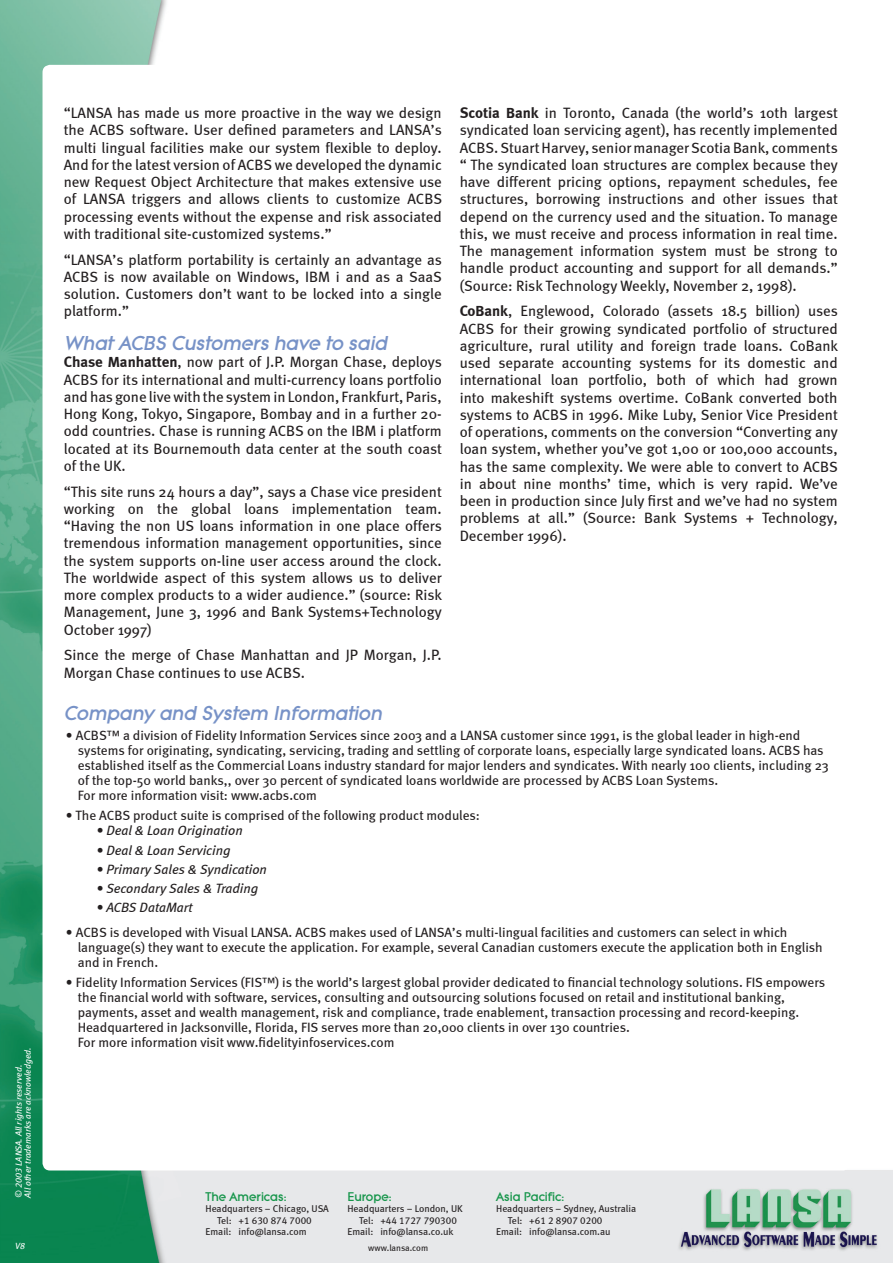
<style>
.page{position:relative;width:893px;height:1263px;background:#fff}
.page>*{position:absolute;margin:0;border:0;box-sizing:border-box;transform-origin:0 0}
.t1{font:italic 800 21px "Litera EF";color:#7792c7}
.t2{font:15px/17.2px "Meta";color:#231f20;text-align:justify}
.t3{font:13.5px/15px "Meta";color:#231f20}
.t4{font:italic 13.5px "Meta";color:#231f20}
.t5{font:800 13.2px "Litera EF";color:#18964c}
.t6{font:9.9px "Meta Book LF";color:#231f20}
.t7{font:italic 9px/9px "Meta Book LF";color:#fff}
.t8{font:9px "Meta Book LF";letter-spacing:-.005em;color:#231f20}
.t9{font:italic 9px "Meta Book LF";color:#fff;scale:.96 1}
.s1{font-weight:700}
</style>
<div class="page">
<img style="left:0;top:0;width:893px;height:1263px">
<div style="left:43px;top:65px;width:807px;height:1105px;background:#fff;border-radius:8px"></div>
<p class="t7" style="left:14px;top:1197px;width:152px;rotate:-90deg">© 2003 LANSA. All rights reserved.<br>All other trademarks are acknowledged.</p>
<p class="t9" style="left:15px;top:1240px;width:14px">V8</p>
<p class="t2" style="left:64px;top:104px;width:380px">“LANSA has made us more proactive in the way we design the ACBS software. User defined parameters and LANSA’s multi lingual facilities make our system flexible to deploy.<br>And for the latest version of ACBS we developed the dynamic new Request Object Architecture that makes extensive use of LANSA triggers and allows clients to customize ACBS processing events without the expense and risk associated with traditional site-customized systems.”</p>
<p class="t2" style="left:64px;top:251px;width:380px">“LANSA’s platform portability is certainly an advantage as ACBS is now available on Windows, IBM i and as a SaaS solution. Customers don’t want to be locked into a single platform.”</p>
<h1 class="t1" style="left:64px;top:331px;width:329px">WhatACBS Customers have to said</h1>
<p class="t2" style="left:64px;top:353px;width:380px"><span class="s1">Chase Manhatten</span>, now part of J.P. Morgan Chase, deploys ACBS for its international and multi-currency loans portfolio and has gone live with the system in London, Frankfurt, Paris, Hong Kong, Tokyo, Singapore, Bombay and in a further 20- odd countries. Chase is running ACBS on the IBM i platform located at its Bournemouth data center at the south coast of the UK.</p>
<p class="t2" style="left:64px;top:483px;width:380px">“This site runs 24 hours a day”, says a Chase vice president working on the global loans implementation team. “Having the non US loans information in one place offers tremendous information management opportunities, since the system supports on-line user access around the clock.<br>The worldwide aspect of this system allows us to deliver more complex products to a wider audience.” (source: Risk Management, June 3, 1996 and Bank Systems+Technology October 1997)</p>
<p class="t2" style="left:64px;top:646px;width:379px">Since the merge of Chase Manhattan and JP Morgan, J.P.<br>Morgan Chase continues to use ACBS.</p>
<p class="t2" style="left:460px;top:104px;width:380px"><span class="s1">Scotia Bank</span> in Toronto, Canada (the world’s 10th largest syndicated loan servicing agent), has recently implemented ACBS. Stuart Harvey, senior manager Scotia Bank, comments “ The syndicated loan structures are complex because they have different pricing options, repayment schedules, fee structures, borrowing instructions and other issues that depend on the currency used and the situation. To manage this, we must receive and process information in real time.<br>The management information system must be strong to handle product accounting and support for all demands.” (Source: Risk Technology Weekly, November 2, 1998).</p>
<p class="t2" style="left:460px;top:302px;width:380px"><span class="s1">CoBank</span>, Englewood, Colorado (assets 18.5 billion) uses ACBS for their growing syndicated portfolio of structured agriculture, rural utility and foreign trade loans. CoBank used separate accounting systems for its domestic and international loan portfolio, both of which had grown into makeshift systems overtime. CoBank converted both systems to ACBS in 1996. Mike Luby, Senior Vice President of operations, comments on the conversion “Converting any loan system, whether you’ve got 1,00 or 100,000 accounts, has the same complexity. We were able to convert to ACBS in about nine months’ time, which is very rapid. We’ve been in production since July first and we’ve had no system problems at all.” (Source: Bank Systems + Technology, December 1996).</p>
<h1 class="t1" style="left:64px;top:701px;width:324px">Company and System Information</h1>
<p class="t3" style="left:78px;top:727px;width:752px;text-indent:-12px">• ACBS™ a division of Fidelity Information Services since 2003 and a LANSA customer since 1991, is the global leader in high-end systems for originating, syndicating, servicing, trading and settling of corporate loans, especially large syndicated loans. ACBS has established itself as the Commercial Loans industry standard for major lenders and syndicates. With nearly 100 clients, including 23 of the top-50 world banks,, over 30 percent of syndicated loans worldwide are processed by ACBS Loan Systems.<br>For more information visit: www.acbs.com</p>
<p class="t3" style="left:66px;top:808px;width:416px">• The ACBS product suite is comprised of the following product modules:</p>
<p class="t4" style="left:96px;top:823px;width:148px">• Deal &amp; Loan Origination</p>
<p class="t4" style="left:96px;top:842px;width:136px">• Deal &amp; Loan Servicing</p>
<p class="t4" style="left:96px;top:861px;width:172px">• Primary Sales &amp; Syndication</p>
<p class="t4" style="left:96px;top:881px;width:163px">• Secondary Sales &amp; Trading</p>
<p class="t4" style="left:96px;top:900px;width:98px">• ACBS DataMart</p>
<p class="t3" style="left:78px;top:925px;width:746px;text-indent:-12px">• ACBS is developed with Visual LANSA. ACBS makes used of LANSA’s multi-lingual facilities and customers can select in which language(s) they want to execute the application. For example, several Canadian customers execute the application both in English and in French.</p>
<p class="t3" style="left:78px;top:975px;width:749px;text-indent:-12px">• Fidelity Information Services (FIS™) is the world’s largest global provider dedicated to financial technology solutions. FIS empowers the financial world with software, services, consulting and outsourcing solutions focused on retail and institutional banking, payments, asset and wealth management, risk and compliance, trade enablement, transaction processing and record-keeping.<br>Headquartered in Jacksonville, Florida, FIS serves more than 20,000 clients in over 130 countries.<br>For more information visit www.fidelityinfoservices.com</p>
<p class="t5" style="left:206px;top:1189px;width:82px">The Americas:</p>
<p class="t6" style="left:206px;top:1203px;width:125px">Headquarters – Chicago, USA</p>
<p class="t6" style="left:217px;top:1214px;width:96px">Tel: +1 630 874 7000</p>
<p class="t6" style="left:206px;top:1226px;width:103px">Email: info@lansa.com</p>
<p class="t5" style="left:347px;top:1189px;width:46px">Europe:</p>
<p class="t6" style="left:347px;top:1203px;width:117px">Headquarters – London, UK</p>
<p class="t6" style="left:359px;top:1214px;width:99px">Tel: +44 1727 790300</p>
<p class="t6" style="left:347px;top:1226px;width:108px">Email: info@lansa.co.uk</p>
<p class="t8" style="left:368px;top:1242px;width:61px">www.lansa.com</p>
<p class="t5" style="left:496px;top:1189px;width:70px">Asia Pacific:</p>
<p class="t6" style="left:496px;top:1203px;width:142px">Headquarters – Sydney, Australia</p>
<p class="t6" style="left:508px;top:1214px;width:96px">Tel: +61 2 8907 0200</p>
<p class="t6" style="left:496px;top:1226px;width:116px">Email: info@lansa.com.au</p>
</div>
